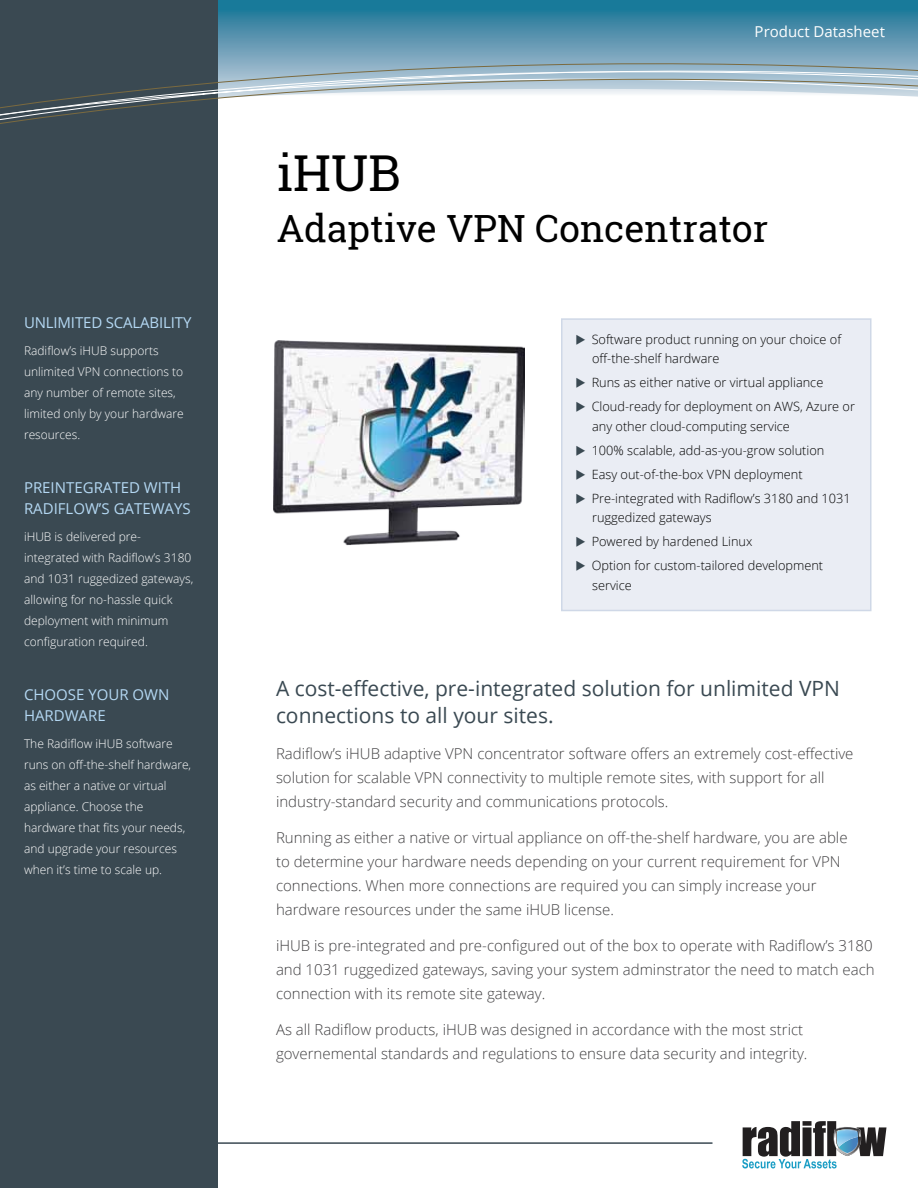
<style>
.page{position:relative;width:918px;height:1188px;background:#fff}
.page>*{position:absolute;margin:0;border:0;box-sizing:border-box;transform-origin:0 0}
.t1{font:49.5px "Roboto Slab";color:#000}
.t2{font:37.5px "Roboto Slab";color:#000}
.t3{font:21px/27px "Open Sans";color:#3a4952}
.t4{font:300 15px/24px "Open Sans";color:#414042}
.t5{font:15px/21px "Open Sans";color:#b4d8f3}
.t6{font:15px "Open Sans";color:#fff}
.t7{font:300 12.75px/24px "Open Sans";color:#000}
.t8{font:300 12px/21px "Open Sans";color:#fff}
.s1{font-size:12px;color:#3a4952}
</style>
<div class="page">
<div style="left:217px;top:0;width:701px;height:11px;background:#187a9a"></div>
<div style="left:0;top:0;width:217px;height:1188px;background:#3a4952"></div>
<svg style="left:217px;top:11px;width:701px;height:8px;background:#297e9d"></svg>
<div style="left:217px;top:19px;width:701px;height:8px;background:#3d86a4"></div>
<svg style="left:0;top:27px;width:918px;height:105px"></svg>
<img style="left:274px;top:340px;width:250px;height:206px">
<div style="left:561px;top:318px;width:311px;height:293px;background:#eaedf4;border:2px solid #cfd8e7"></div>
<svg style="left:742px;top:1121px;width:145px;height:48px"></svg>
<hr style="left:0;top:1142px;width:712px;height:2px;background:#3a4952">
<p class="t5" style="left:24px;top:311px;width:169px">UNLIMITED SCALABILITY</p>
<p class="t8" style="left:24px;top:339px;width:161px">Radiflow’s iHUB supports unlimited VPN connections to any number of remote sites, limited only by your hardware resources.</p>
<p class="t5" style="left:24px;top:476px;width:168px">PREINTEGRATED WITH<br>RADIFLOW’S GATEWAYS</p>
<p class="t8" style="left:24px;top:525px;width:171px">iHUB is delivered pre&shy;integrated with Radiflow’s 3180 and 1031 ruggedized gateways, allowing for no-hassle quick deployment with minimum configuration required.</p>
<p class="t5" style="left:24px;top:683px;width:147px">CHOOSE YOUR OWN<br>HARDWARE</p>
<p class="t8" style="left:24px;top:732px;width:169px">The Radiflow iHUB software runs on off-the-shelf hardware, as either a native or virtual appliance. Choose the hardware that fits your needs, and upgrade your resources when it’s time to scale up.</p>
<p class="t6" style="left:755px;top:21px;width:132px">Product Datasheet</p>
<h1 class="t1" style="left:277px;top:139px;width:126px">iHUB</h1>
<h2 class="t2" style="left:277px;top:203px;width:493px">Adaptive VPN Concentrator</h2>
<p class="t7" style="left:592px;top:329px;width:251px;line-height:19.5px;text-indent:-6px"><span class="s1">X</span> Software product running on your choice of off-the-shelf hardware</p>
<p class="t7" style="left:586px;top:370px;width:270px"><span class="s1">X</span> Runs as either native or virtual appliance<br><span class="s1">X</span> Cloud-ready for deployment on AWS, Azure or</p>
<p class="t7" style="left:586px;top:414px;width:266px;text-indent:6px">any other cloud-computing service<br><span class="s1">X</span> 100% scalable, add-as-you-grow solution<br><span class="s1">X</span> Easy out-of-the-box VPN deployment<br><span class="s1">X</span> Pre-integrated with Radiflow’s 3180 and 1031</p>
<p class="t7" style="left:586px;top:505px;width:239px;text-indent:6px">ruggedized gateways<br><span class="s1">X</span> Powered by hardened Linux<br><span class="s1">X</span> Option for custom-tailored development</p>
<p class="t7" style="left:592px;top:573px;width:41px">service</p>
<h3 class="t3" style="left:276px;top:674px;width:565px">A cost-effective, pre-integrated solution for unlimited VPN connections to all your sites.</h3>
<p class="t4" style="left:276px;top:741px;width:579px">Radiflow’s iHUB adaptive VPN concentrator software offers an extremely cost-effective solution for scalable VPN connectivity to multiple remote sites, with support for all industry-standard security and communications protocols.</p>
<p class="t4" style="left:276px;top:825px;width:573px">Running as either a native or virtual appliance on off-the-shelf hardware, you are able to determine your hardware needs depending on your current requirement for VPN connections. When more connections are required you can simply increase your hardware resources under the same iHUB license.</p>
<p class="t4" style="left:276px;top:933px;width:600px">iHUB is pre-integrated and pre-configured out of the box to operate with Radiflow’s 3180 and 1031 ruggedized gateways, saving your system adminstrator the need to match each connection with its remote site gateway.</p>
<p class="t4" style="left:276px;top:1017px;width:533px">As all Radiflow products, iHUB was designed in accordance with the most strict governemental standards and regulations to ensure data security and integrity.</p>
</div>
